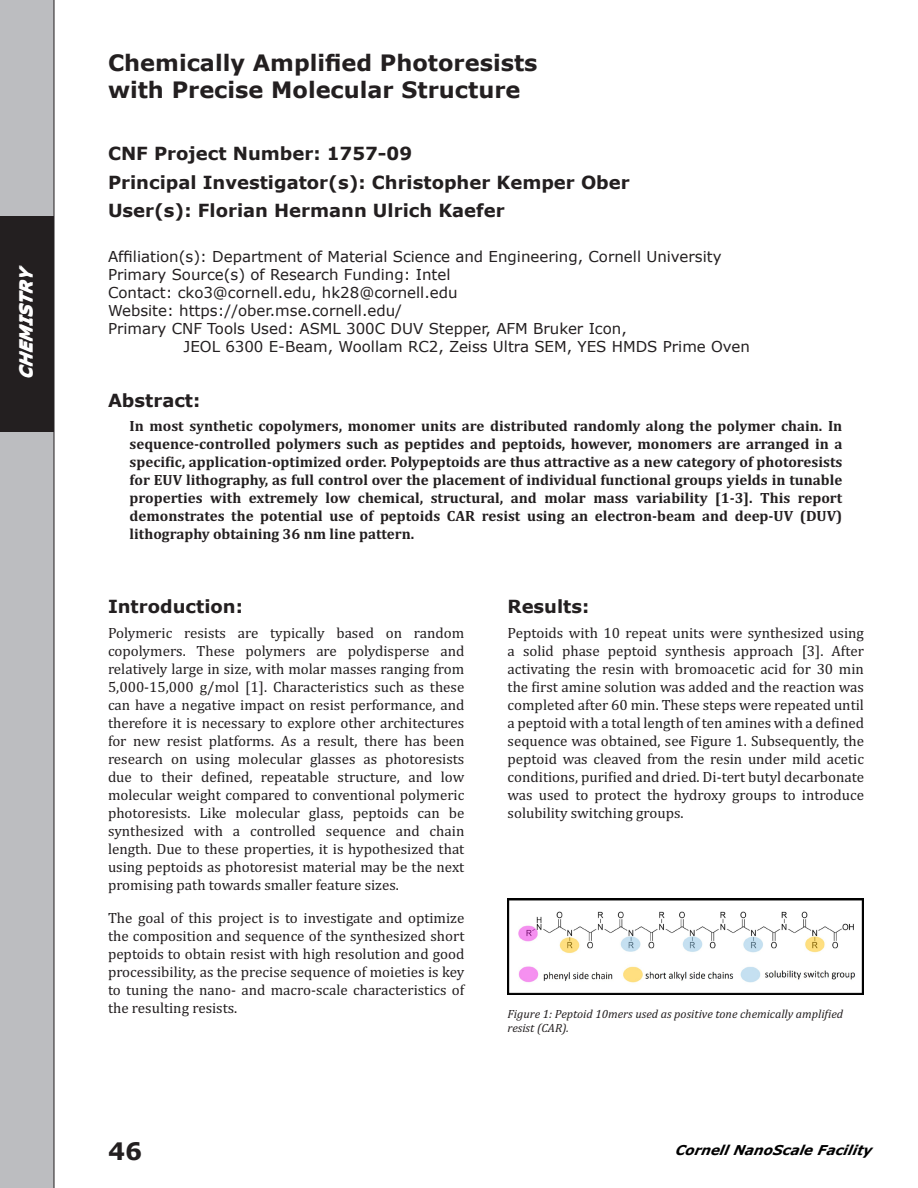
<style>
.page{position:relative;width:918px;height:1188px;background:#fff}
.page>*{position:absolute;margin:0;border:0;box-sizing:border-box;transform-origin:0 0}
.t1{font:700 24px "Verdana";color:#231f20}
.Project_Title{font:700 22.5px/27px "Verdana";color:#231f20}
.Project___PI_Users{font:700 18px "Verdana";color:#231f20}
.Body_Header{font:700 18px "Verdana";color:#231f20}
.t2{font:italic 700 16.5px "Verdana";color:#fff}
.t3{font:15px/18px "Cambria";color:#231f20;text-align:justify}
.Abstract_Text{font:700 15px/18px "Cambria";color:#231f20;text-align:justify}
.Project_Info{font:15px/18px "Verdana";color:#231f20}
.Affiliation{font:15px "Verdana";color:#231f20}
.t4{font:italic 700 13.5px "Verdana";color:#000}
.Captions{font:italic 12px/14.4px "Cambria";color:#231f20}
</style>
<div class="page">
<div style="left:0;top:0;width:54px;height:1188px;background:#bcbdc0"></div>
<div style="left:0;top:216px;width:54px;height:216px;background:#231f20"></div>
<img style="left:508px;top:899px;width:356px;height:95px">
<p class="t2" style="left:16px;top:379px;width:116px;rotate:-90deg">CHEMISTRY</p>
<p class="Project_Title" style="left:108px;top:50px;width:431px">Chemically Amplified Photoresists with Precise Molecular Structure</p>
<p class="Project___PI_Users" style="left:108px;top:142px;width:306px">CNF Project Number: 1757-09</p>
<p class="Project___PI_Users" style="left:108px;top:170px;width:523px">Principal Investigator(s): Christopher Kemper Ober</p>
<p class="Project___PI_Users" style="left:108px;top:199px;width:398px">User(s): Florian Hermann Ulrich Kaefer</p>
<p class="Affiliation" style="left:108px;top:247px;width:615px">Affiliation(s): Department of Material Science and Engineering, Cornell University</p>
<p class="Project_Info" style="left:108px;top:266px;width:344px">Primary Source(s) of Research Funding: Intel</p>
<p class="Project_Info" style="left:108px;top:284px;width:351px">Contact: cko3@cornell.edu, hk28@cornell.edu</p>
<p class="Project_Info" style="left:108px;top:302px;width:296px">Website: https://ober.mse.cornell.edu/</p>
<p class="Project_Info" style="left:184px;top:320px;width:568px;text-indent:-76px">Primary CNF Tools Used: ASML 300C DUV Stepper, AFM Bruker Icon,<br>JEOL 6300 E-Beam, Woollam RC2, Zeiss Ultra SEM, YES HMDS Prime Oven</p>
<p class="Body_Header" style="left:108px;top:388px;width:94px">Abstract:</p>
<p class="Abstract_Text" style="left:130px;top:417px;width:714px">In most synthetic copolymers, monomer units are distributed randomly along the polymer chain. In sequence-controlled polymers such as peptides and peptoids, however, monomers are arranged in a specific, application-optimized order. Polypeptoids are thus attractive as a new category of photoresists for EUV lithography, as full control over the placement of individual functional groups yields in tunable properties with extremely low chemical, structural, and molar mass variability [1-3]. This report demonstrates the potential use of peptoids CAR resist using an electron-beam and deep-UV (DUV) lithography obtaining 36 nm line pattern.</p>
<p class="Body_Header" style="left:108px;top:595px;width:136px">Introduction:</p>
<p class="t3" style="left:108px;top:624px;width:358px">Polymeric resists are typically based on random copolymers. These polymers are polydisperse and relatively large in size, with molar masses ranging from 5,000-15,000 g/mol [1]. Characteristics such as these can have a negative impact on resist performance, and therefore it is necessary to explore other architectures for new resist platforms. As a result, there has been research on using molecular glasses as photoresists due to their defined, repeatable structure, and low molecular weight compared to conventional polymeric photoresists. Like molecular glass, peptoids can be synthesized with a controlled sequence and chain length. Due to these properties, it is hypothesized that using peptoids as photoresist material may be the next promising path towards smaller feature sizes.</p>
<p class="t3" style="left:108px;top:909px;width:358px">The goal of this project is to investigate and optimize the composition and sequence of the synthesized short peptoids to obtain resist with high resolution and good processibility, as the precise sequence of moieties is key to tuning the nano- and macro-scale characteristics of the resulting resists.</p>
<p class="Body_Header" style="left:508px;top:595px;width:83px">Results:</p>
<p class="t3" style="left:508px;top:624px;width:358px">Peptoids with 10 repeat units were synthesized using a solid phase peptoid synthesis approach [3]. After activating the resin with bromoacetic acid for 30 min the first amine solution was added and the reaction was completed after 60 min. These steps were repeated until a peptoid with a total length of ten amines with a defined sequence was obtained, see Figure 1. Subsequently, the peptoid was cleaved from the resin under mild acetic conditions, purified and dried. Di-tert butyl decarbonate was used to protect the hydroxy groups to introduce solubility switching groups.</p>
<p class="Captions" style="left:508px;top:1006px;width:337px">Figure 1: Peptoid 10mers used as positive tone chemically amplified resist (CAR).</p>
<h1 class="t1" style="left:108px;top:1136px;width:36px">46</h1>
<p class="t4" style="left:675px;top:1141px;width:201px">Cornell NanoScale Facility</p>
</div>
